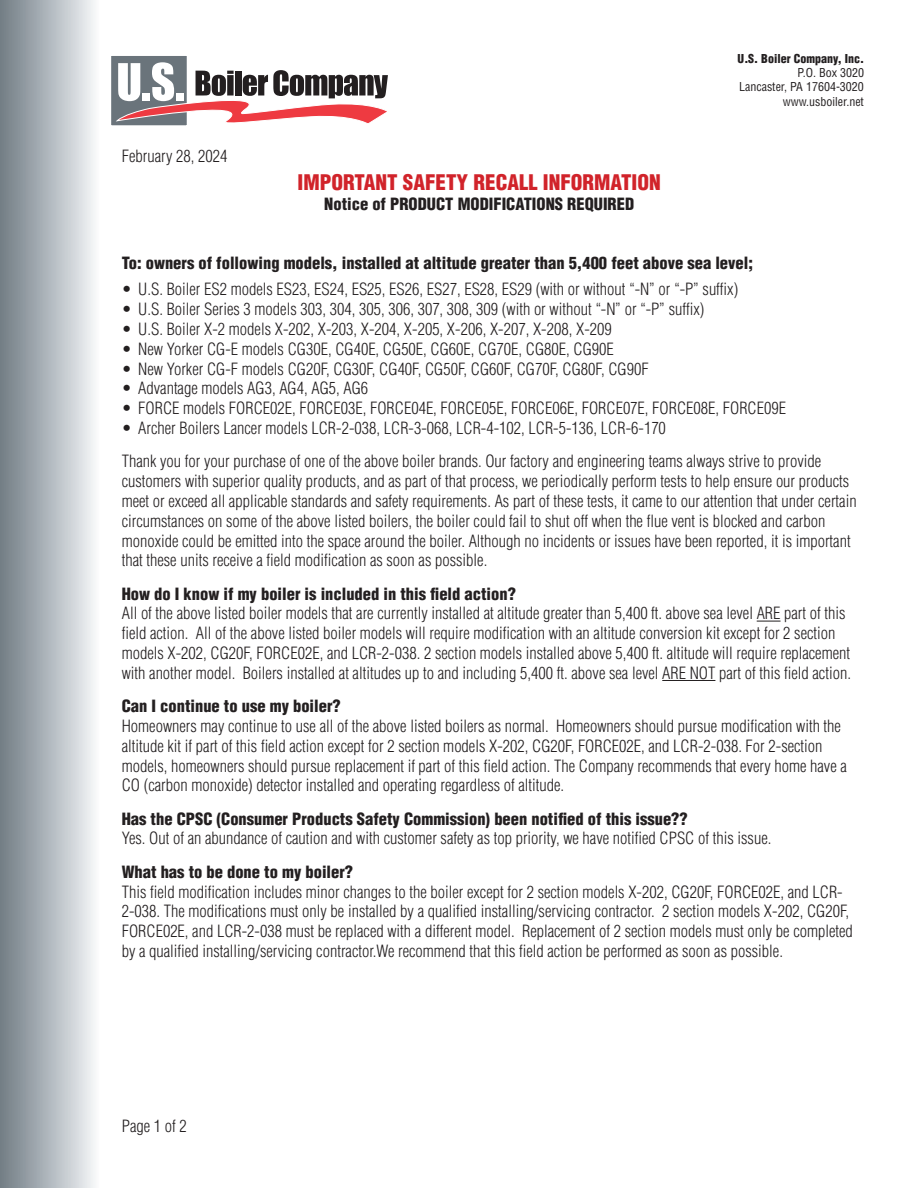
<style>
.page{position:relative;width:918px;height:1188px;background:#fff}
.page>*{position:absolute;margin:0;border:0;box-sizing:border-box;transform-origin:0 0}
.t1{font:900 condensed 21px "Helvetica LT Std";color:#d1232a}
.t2{font:300 condensed 16.5px/19.8px "Helvetica LT Std";color:#231f20}
.t3{font:900 condensed 16.5px "Helvetica LT Std";color:#231f20}
.t4{font:condensed 12px "Helvetica LT Std";color:#231f20}
.t5{font:900 condensed 12px "Helvetica LT Std";color:#231f20}
</style>
<div class="page">
<div style="left:0;top:0;width:100px;height:1188px;background:linear-gradient(to right,#707b84,#f7f8fb)"></div>
<div style="left:110px;top:55px;width:78px;height:71px;background:#6a747b"></div>
<div style="left:109px;top:54px;width:80px;height:73px;border:2px solid #fff"></div>
<svg style="left:116px;top:62px;width:272px;height:65px"></svg>
<div style="left:176px;top:93px;width:7px;height:7px;background:#fff"></div>
<svg style="left:757px;top:621px;width:24px;height:1px"></svg>
<hr style="left:662px;top:680px;width:53px;height:1px;background:#231f20">
<p class="t2" style="left:122px;top:146px;width:107px">February 28, 2024</p>
<p class="t1" style="left:298px;top:169px;width:365px">IMPORTANT SAFETY RECALL INFORMATION</p>
<p class="t3" style="left:324px;top:194px;width:311px">Notice of PRODUCT MODIFICATIONS REQUIRED</p>
<p class="t5" style="left:738px;top:51px;width:128px">U.S. Boiler Company, Inc.</p>
<p class="t4" style="left:798px;top:65px;width:68px">P.O. Box 3020</p>
<p class="t4" style="left:739px;top:80px;width:126px">Lancaster, PA 17604-3020</p>
<p class="t4" style="left:783px;top:94px;width:83px">www.usboiler.net</p>
<p class="t3" style="left:122px;top:252px;width:633px">To: owners of following models, installed at altitude greater than 5,400 feet above sea level;</p>
<p class="t2" style="left:122px;top:279px;width:618px">• U.S. Boiler ES2 models ES23, ES24, ES25, ES26, ES27, ES28, ES29 (with or without “-N” or “-P” suffix)</p>
<p class="t2" style="left:122px;top:299px;width:584px">• U.S. Boiler Series 3 models 303, 304, 305, 306, 307, 308, 309 (with or without “-N” or “-P” suffix)</p>
<p class="t2" style="left:122px;top:319px;width:492px">• U.S. Boiler X-2 models X-202, X-203, X-204, X-205, X-206, X-207, X-208, X-209</p>
<p class="t2" style="left:122px;top:339px;width:494px">• New Yorker CG-E models CG30E, CG40E, CG50E, CG60E, CG70E, CG80E, CG90E</p>
<p class="t2" style="left:122px;top:359px;width:528px">• New Yorker CG-F models CG20F, CG30F, CG40F, CG50F, CG60F, CG70F, CG80F, CG90F</p>
<p class="t2" style="left:122px;top:378px;width:248px">• Advantage models AG3, AG4, AG5, AG6</p>
<p class="t2" style="left:122px;top:398px;width:666px">• FORCE models FORCE02E, FORCE03E, FORCE04E, FORCE05E, FORCE06E, FORCE07E, FORCE08E, FORCE09E</p>
<p class="t2" style="left:122px;top:418px;width:546px">• Archer Boilers Lancer models LCR-2-038, LCR-3-068, LCR-4-102, LCR-5-136, LCR-6-170</p>
<p class="t2" style="left:122px;top:451px;width:736px">Thank you for your purchase of one of the above boiler brands. Our factory and engineering teams always strive to provide customers with superior quality products, and as part of that process, we periodically perform tests to help ensure our products meet or exceed all applicable standards and safety requirements. As part of these tests, it came to our attention that under certain circumstances on some of the above listed boilers, the boiler could fail to shut off when the flue vent is blocked and carbon monoxide could be emitted into the space around the boiler. Although no incidents or issues have been reported, it is important that these units receive a field modification as soon as possible.</p>
<p class="t3" style="left:122px;top:583px;width:396px">How do I know if my boiler is included in this field action?</p>
<p class="t2" style="left:122px;top:603px;width:731px">All of the above listed boiler models that are currently installed at altitude greater than 5,400 ft. above sea level ARE part of this field action. All of the above listed boiler models will require modification with an altitude conversion kit except for 2 section models X-202, CG20F, FORCE02E, and LCR-2-038. 2 section models installed above 5,400 ft. altitude will require replacement with another model. Boilers installed at altitudes up to and including 5,400 ft. above sea level ARE NOT part of this field action.</p>
<p class="t3" style="left:122px;top:696px;width:221px">Can I continue to use my boiler?</p>
<p class="t2" style="left:122px;top:716px;width:727px">Homeowners may continue to use all of the above listed boilers as normal. Homeowners should pursue modification with the altitude kit if part of this field action except for 2 section models X-202, CG20F, FORCE02E, and LCR-2-038. For 2-section models, homeowners should pursue replacement if part of this field action. The Company recommends that every home have a CO (carbon monoxide) detector installed and operating regardless of altitude.</p>
<p class="t3" style="left:122px;top:808px;width:567px">Has the CPSC (Consumer Products Safety Commission) been notified of this issue??</p>
<p class="t2" style="left:122px;top:828px;width:651px">Yes. Out of an abundance of caution and with customer safety as top priority, we have notified CPSC of this issue.</p>
<p class="t3" style="left:122px;top:861px;width:233px">What has to be done to my boiler?</p>
<p class="t2" style="left:122px;top:882px;width:733px">This field modification includes minor changes to the boiler except for 2 section models X-202, CG20F, FORCE02E, and LCR-2-038. The modifications must only be installed by a qualified installing/servicing contractor. 2 section models X-202, CG20F, FORCE02E, and LCR-2-038 must be replaced with a different model. Replacement of 2 section models must only be completed by a qualified installing/servicing contractor.We recommend that this field action be performed as soon as possible.</p>
<p class="t2" style="left:122px;top:1116px;width:67px">Page 1 of 2</p>
</div>
